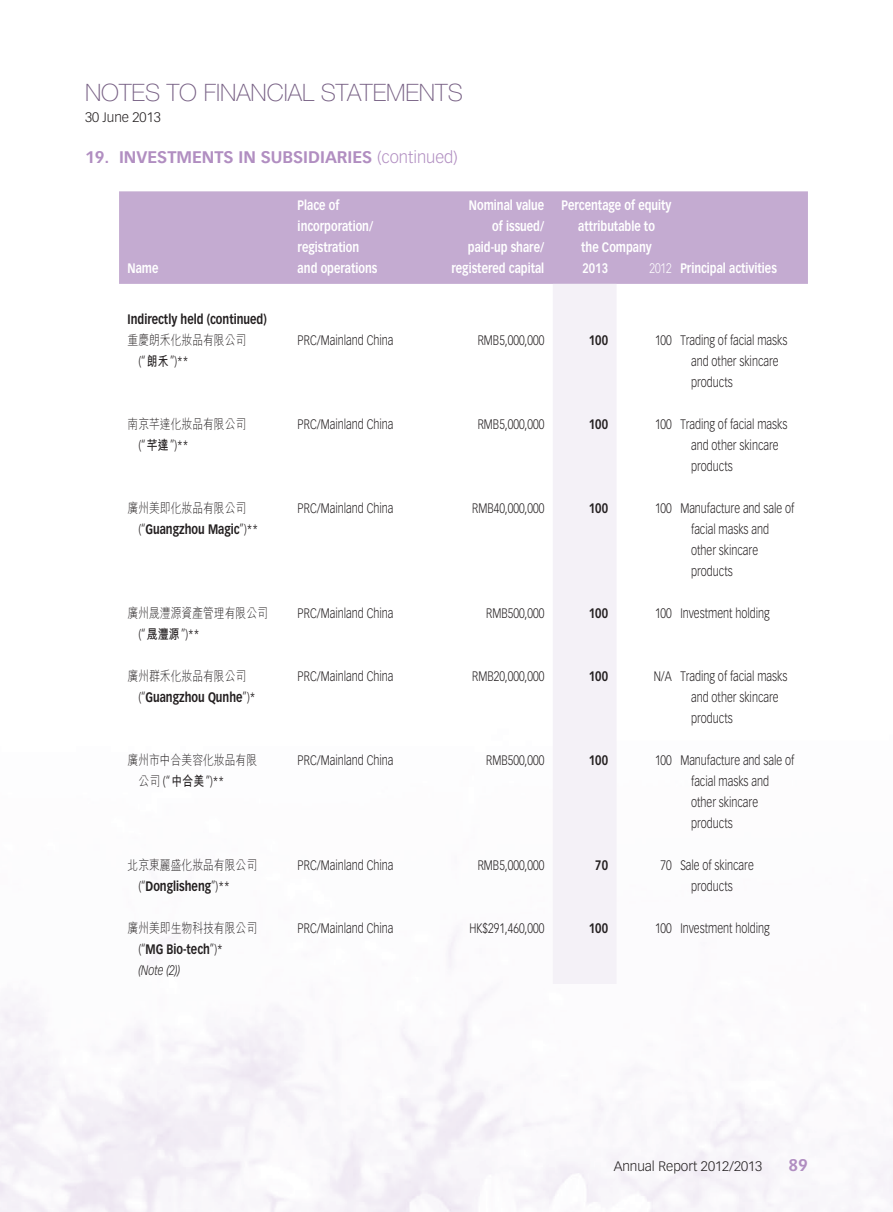
<style>
.page{position:relative;width:893px;height:1212px;background:#fff}
.page>*{position:absolute;margin:0;border:0;box-sizing:border-box;transform-origin:0 0}
.t1{font:100 24px "Helvetica Neue LT Std";color:#776084}
.t2{font:700 16.5px "Vectora LT Std";color:#b18ec1}
.t3{font:300 13.5px/21px "Vectora LT Std";color:#231f20;scale:.8 1}
.t4{font:700 13.5px/21px "Vectora LT Std";color:#fff;scale:.8 1}
.t5{font:700 13.5px/21px "Vectora LT Std";color:#231f20;scale:.8 1}
.t6{font:300 13.5px "M Hei HK";color:#231f20;scale:.8 1}
.t7{font:300 13.5px "Vectora LT Std";color:#231f20}
.s1{font-weight:300}
.s2{font-family:"M Hei HK";font-weight:700}
.s3{font-family:"M Hei HK"}
.s4{font-weight:300;font-style:italic}
</style>
<div class="page">
<div style="left:119px;top:191px;width:689px;height:93px;background:#c4abd1"></div>
<div style="left:553px;top:284px;width:64px;height:700px;background:#f4f1f7"></div>
<h1 class="t1" style="left:85px;top:78px;width:379px">NOTES TO FINANCIAL STATEMENTS</h1>
<p class="t7" style="left:85px;top:110px;width:77px">30 June 2013</p>
<p class="t2" style="left:85px;top:147px;width:374px">19. INVESTMENTS IN SUBSIDIARIES <span class="s1">(continued)</span></p>
<p class="t4" style="left:128px;top:258px;width:40px">Name</p>
<p class="t5" style="left:128px;top:308px;width:176px">Indirectly held (continued)</p>
<p class="t6" style="left:128px;top:333px;width:150px">重慶朗禾化妝品有限公司</p>
<p class="t3" style="left:138px;top:351px;width:64px">(“<span class="s2">朗禾</span>”)**</p>
<p class="t6" style="left:128px;top:417px;width:150px">南京芊達化妝品有限公司</p>
<p class="t3" style="left:138px;top:435px;width:64px">(“<span class="s2">芊達</span>”)**</p>
<p class="t6" style="left:128px;top:501px;width:150px">廣州美即化妝品有限公司</p>
<p class="t5" style="left:138px;top:519px;width:151px"><span class="s1">(“</span>Guangzhou Magic<span class="s1">”)**</span></p>
<p class="t6" style="left:128px;top:606px;width:177px">廣州晟灃源資產管理有限公司</p>
<p class="t3" style="left:138px;top:624px;width:78px">(“<span class="s2">晟灃源</span>”)**</p>
<p class="t6" style="left:128px;top:669px;width:150px">廣州群禾化妝品有限公司</p>
<p class="t5" style="left:138px;top:687px;width:148px"><span class="s1">(“</span>Guangzhou Qunhe<span class="s1">”)*</span></p>
<p class="t6" style="left:128px;top:753px;width:164px">廣州市中合美容化妝品有限</p>
<p class="t3" style="left:138px;top:771px;width:109px"><span class="s3">公司</span> (“<span class="s2">中合美</span>”)**</p>
<p class="t6" style="left:128px;top:858px;width:164px">北京東麗盛化妝品有限公司</p>
<p class="t5" style="left:138px;top:876px;width:116px"><span class="s1">(“</span>Donglisheng<span class="s1">”)**</span></p>
<p class="t6" style="left:128px;top:921px;width:164px">廣州美即生物科技有限公司</p>
<p class="t5" style="left:138px;top:939px;width:107px"><span class="s1">(“</span>MG Bio-tech<span class="s1">”)* </span><span class="s4">(Note (2))</span></p>
<p class="t4" style="left:298px;top:195px;width:101px">Place of incorporation/ registration and operations</p>
<p class="t4" style="left:451px;top:195px;width:117px;text-align:right">Nominal value<br>of issued/ paid-up share/ registered capital</p>
<p class="t4" style="left:562px;top:195px;width:139px">Percentage of equity</p>
<p class="t4" style="left:578px;top:216px;width:97px">attributable to</p>
<p class="t4" style="left:581px;top:237px;width:90px">the Company</p>
<p class="t4" style="left:582px;top:258px;width:33px">2013</p>
<p class="t4" style="left:649px;top:258px;width:161px"><span class="s1">2012</span> Principal activities</p>
<p class="t3" style="left:298px;top:329px;width:121px">PRC/Mainland China</p>
<p class="t3" style="left:478px;top:329px;width:85px">RMB5,000,000</p>
<p class="t5" style="left:589px;top:329px;width:25px">100</p>
<p class="t3" style="left:691px;top:329px;width:122px;text-indent:-36px">100 Trading of facial masks and other skincare products</p>
<p class="t3" style="left:298px;top:413px;width:121px">PRC/Mainland China</p>
<p class="t3" style="left:478px;top:413px;width:85px">RMB5,000,000</p>
<p class="t5" style="left:589px;top:413px;width:25px">100</p>
<p class="t3" style="left:691px;top:413px;width:122px;text-indent:-36px">100 Trading of facial masks and other skincare products</p>
<p class="t3" style="left:298px;top:498px;width:121px">PRC/Mainland China</p>
<p class="t3" style="left:472px;top:498px;width:92px">RMB40,000,000</p>
<p class="t5" style="left:589px;top:497px;width:25px">100</p>
<p class="t3" style="left:691px;top:498px;width:130px;text-indent:-36px">100 Manufacture and sale of facial masks and other skincare products</p>
<p class="t3" style="left:298px;top:603px;width:121px">PRC/Mainland China</p>
<p class="t3" style="left:486px;top:603px;width:74px">RMB500,000</p>
<p class="t5" style="left:589px;top:602px;width:25px">100</p>
<p class="t3" style="left:655px;top:603px;width:145px">100 Investment holding</p>
<p class="t3" style="left:298px;top:666px;width:121px">PRC/Mainland China</p>
<p class="t3" style="left:472px;top:666px;width:92px">RMB20,000,000</p>
<p class="t5" style="left:589px;top:665px;width:25px">100</p>
<p class="t3" style="left:691px;top:666px;width:122px;text-indent:-37px">N/A Trading of facial masks and other skincare products</p>
<p class="t3" style="left:298px;top:750px;width:121px">PRC/Mainland China</p>
<p class="t3" style="left:486px;top:750px;width:74px">RMB500,000</p>
<p class="t5" style="left:589px;top:749px;width:25px">100</p>
<p class="t3" style="left:691px;top:750px;width:130px;text-indent:-36px">100 Manufacture and sale of facial masks and other skincare products</p>
<p class="t3" style="left:298px;top:855px;width:121px">PRC/Mainland China</p>
<p class="t3" style="left:478px;top:855px;width:85px">RMB5,000,000</p>
<p class="t5" style="left:595px;top:854px;width:17px">70</p>
<p class="t3" style="left:691px;top:855px;width:80px;text-indent:-31px">70 Sale of skincare products</p>
<p class="t3" style="left:298px;top:918px;width:121px">PRC/Mainland China</p>
<p class="t3" style="left:469px;top:918px;width:95px">HK$291,460,000</p>
<p class="t5" style="left:589px;top:917px;width:25px">100</p>
<p class="t3" style="left:655px;top:918px;width:145px">100 Investment holding</p>
<p class="t7" style="left:614px;top:1159px;width:150px">Annual Report 2012/2013</p>
<p class="t2" style="left:788px;top:1155px;width:21px">89</p>
</div>
